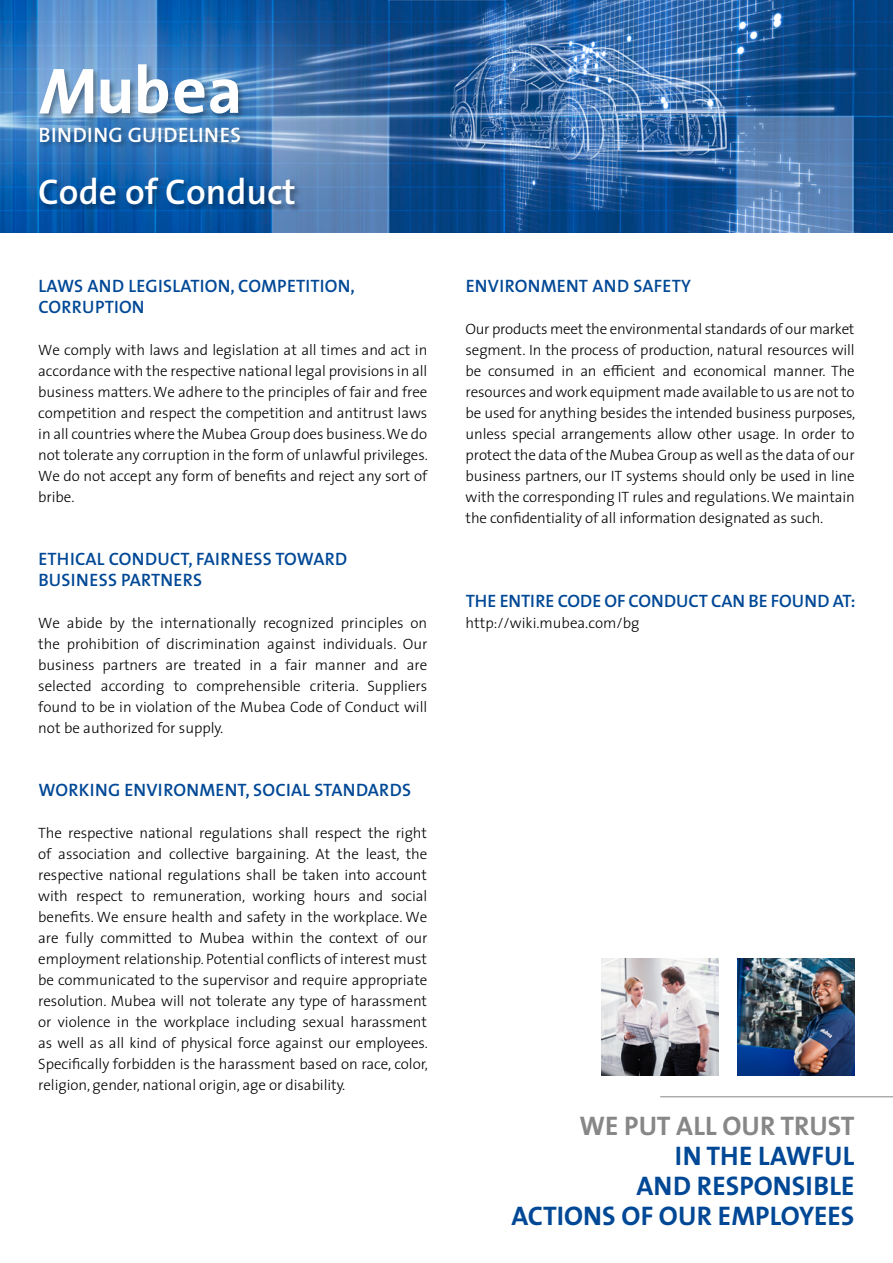
<style>
.page{position:relative;width:893px;height:1263px;background:#fff}
.page>*{position:absolute;margin:0;border:0;box-sizing:border-box;transform-origin:0 0}
.t1{font:600 36px "The Sans";color:#fff}
.t2{font:700 27px/30px "The Sans";letter-spacing:.005em;color:#004896;text-align:right}
.t3{font:700 27px "The Sans";letter-spacing:.005em;color:#888787}
.t4{font:600 21px "The Sans";letter-spacing:.02em;color:#fff}
.t5{font:600 18px/21px "The Sans";letter-spacing:.015em;color:#004896}
.t6{font:300 15px/21px "The Sans";letter-spacing:-.005em;color:#000;text-align:justify}
</style>
<div class="page">
<img style="left:0;top:0;width:893px;height:233px">
<div style="left:38px;top:63px;width:208px;height:58px;background:#000;opacity:.35"></div>
<svg style="left:39px;top:69px;width:54px;height:44px"></svg>
<svg style="left:101px;top:80px;width:29px;height:37px"></svg>
<svg style="left:138px;top:64px;width:102px;height:51px"></svg>
<div style="left:39px;top:125px;width:208px;height:23px;background:#000;opacity:.35"></div>
<hr style="left:660px;top:1096px;width:233px;height:1px;background:#888787">
<img style="left:602px;top:958px;width:117px;height:118px">
<img style="left:738px;top:958px;width:117px;height:118px">
<div style="left:38px;top:176px;width:264px;height:36px;background:#000;opacity:.35"></div>
<h3 class="t4" style="left:39px;top:117px;width:204px">BINDING GUIDELINES</h3>
<h1 class="t1" style="left:38px;top:162px;width:259px">Code of Conduct</h1>
<p class="t5" style="left:38px;top:275px;width:318px">LAWS AND LEGISLATION, COMPETITION,<br>CORRUPTION</p>
<p class="t6" style="left:38px;top:339px;width:391px">We comply with laws and legislation at all times and act in accordance with the respective national legal provisions in all business matters. We adhere to the principles of fair and free competition and respect the competition and antitrust laws in all countries where the Mubea Group does business. We do not tolerate any corruption in the form of unlawful privileges.<br>We do not accept any form of benefits and reject any sort of bribe.</p>
<p class="t5" style="left:38px;top:548px;width:310px">ETHICAL CONDUCT, FAIRNESS TOWARD<br>BUSINESS PARTNERS</p>
<p class="t6" style="left:38px;top:612px;width:391px">We abide by the internationally recognized principles on the prohibition of discrimination against individuals. Our business partners are treated in a fair manner and are selected according to comprehensible criteria. Suppliers found to be in violation of the Mubea Code of Conduct will not be authorized for supply.</p>
<p class="t5" style="left:38px;top:779px;width:374px">WORKING ENVIRONMENT, SOCIAL STANDARDS</p>
<p class="t6" style="left:38px;top:822px;width:391px">The respective national regulations shall respect the right of association and collective bargaining. At the least, the respective national regulations shall be taken into account with respect to remuneration, working hours and social benefits. We ensure health and safety in the workplace. We are fully committed to Mubea within the context of our employment relationship. Potential conflicts of interest must be communicated to the supervisor and require appropriate resolution. Mubea will not tolerate any type of harassment or violence in the workplace including sexual harassment as well as all kind of physical force against our employees.<br>Specifically forbidden is the harassment based on race, color, religion, gender, national origin, age or disability.</p>
<p class="t5" style="left:466px;top:275px;width:227px">ENVIRONMENT AND SAFETY</p>
<p class="t6" style="left:466px;top:318px;width:391px">Our products meet the environmental standards of our market segment. In the process of production, natural resources will be consumed in an efficient and economical manner. The resources and work equipment made available to us are not to be used for anything besides the intended business purposes, unless special arrangements allow other usage. In order to protect the data of the Mubea Group as well as the data of our business partners, our IT systems should only be used in line with the corresponding IT rules and regulations. We maintain the confidentiality of all information designated as such.</p>
<p class="t5" style="left:466px;top:590px;width:391px">THE ENTIRE CODE OF CONDUCT CAN BE FOUND AT:</p>
<p class="t6" style="left:466px;top:612px;width:175px">http://wiki.mubea.com/bg</p>
<h2 class="t3" style="left:579px;top:1103px;width:276px">WE PUT ALL OUR TRUST</h2>
<h2 class="t2" style="left:511px;top:1140px;width:345px">IN THE LAWFUL<br>AND RESPONSIBLE<br>ACTIONS OF OUR EMPLOYEES</h2>
</div>
